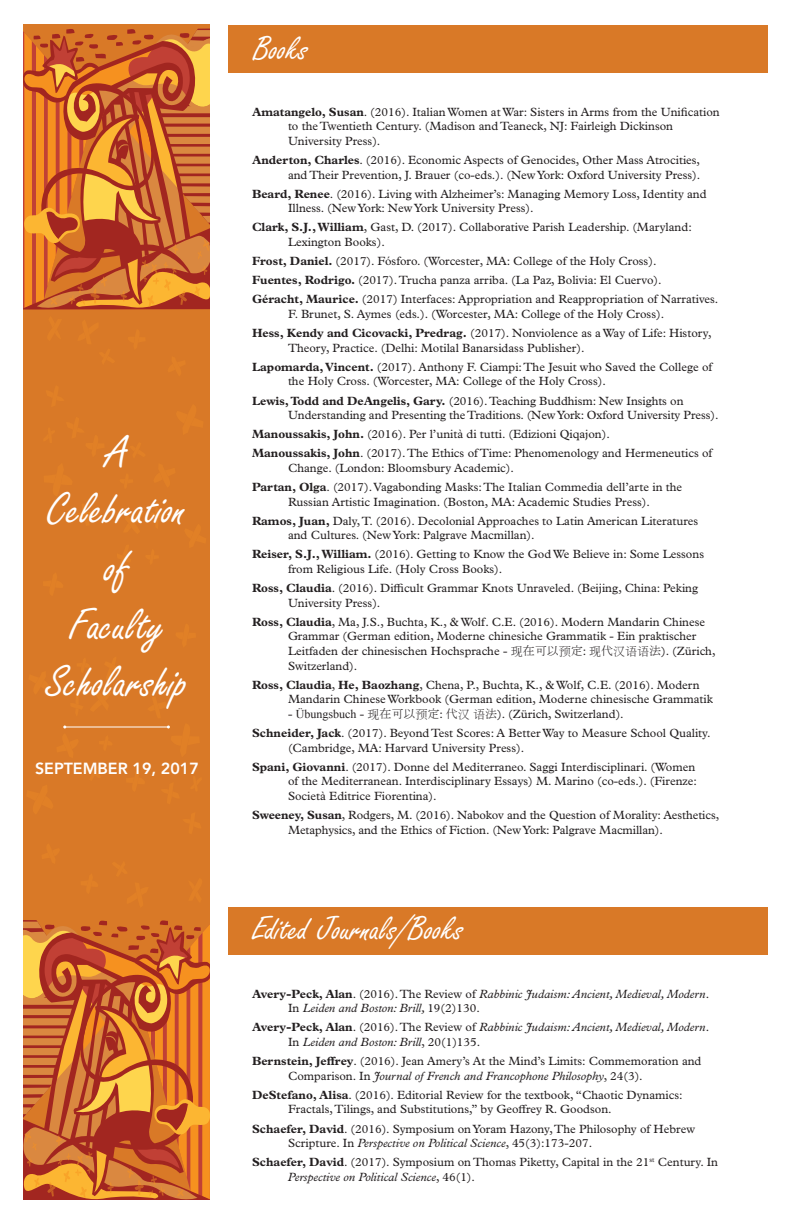
<style>
.page{position:relative;width:792px;height:1224px;background:#fff}
.page>*{position:absolute;margin:0;border:0;box-sizing:border-box;transform-origin:0 0}
.t1{font:48px/57.6px "Freestyle Script";color:#fff;text-align:center}
.t2{font:36px "Freestyle Script";color:#fff}
.t3{font:800 16px "Avenir LT Pro";color:#fff}
.t4{font:12px/14.6px "Plantin MT Pro";color:#231f20}
.t5{font:italic 12px/14.6px "Plantin MT Pro";color:#231f20}
.s1{font-weight:700}
.s2{font-family:"Ming Li U"}
.s3{font-family:"MS Mincho"}
.s4{font-family:"Times New Roman"}
.s5{font-weight:700;font-style:normal}
.s6{font-style:normal}
.s7{font-style:italic}
</style>
<div class="page">
<div style="left:24px;top:24px;width:186px;height:1176px;background:#d97927"></div>
<svg style="left:24px;top:28px;width:186px;height:282px"></svg>
<svg style="left:24px;top:920px;width:186px;height:280px"></svg>
<hr style="left:65px;top:727px;width:103px;height:1px;background:#fff">
<svg style="left:63px;top:726px;width:16px;height:3px"></svg>
<svg style="left:147px;top:725px;width:23px;height:4px"></svg>
<div style="left:228px;top:907px;width:540px;height:48px;background:#d97927"></div>
<div style="left:228px;top:25px;width:540px;height:48px;background:#d97927"></div>
<h1 class="t1" style="left:46px;top:425px;width:143px">A<br>Celebration of<br>Faculty<br>Scholarship</h1>
<h3 class="t3" style="left:35px;top:759px;width:165px">SEPTEMBER 19, 2017</h3>
<p class="t2" style="left:254px;top:30px;width:56px">Books</p>
<p class="t4" style="left:288px;top:105px;width:433px;text-indent:-36px"><span class="s1">Amatangelo, Susan</span>. (2016). Italian Women at War: Sisters in Arms from the Unification to the Twentieth Century. (Madison and Teaneck, NJ: Fairleigh Dickinson<br>University Press).</p>
<p class="t4" style="left:252px;top:153px;width:450px;text-align:right"><span class="s1">Anderton, Charles</span>. (2016). Economic Aspects of Genocides, Other Mass Atrocities, and Their Prevention, J. Brauer (co-eds.). (New York: Oxford University Press).</p>
<p class="t4" style="left:288px;top:187px;width:420px;text-indent:-36px"><span class="s1">Beard, Renee</span>. (2016). Living with Alzheimer’s: Managing Memory Loss, Identity and<br>Illness. (New York: New York University Press).</p>
<p class="t4" style="left:288px;top:220px;width:405px;text-indent:-36px"><span class="s1">Clark, S.J., William</span>, Gast, D. (2017). Collaborative Parish Leadership. (Maryland:<br>Lexington Books).</p>
<p class="t4" style="left:252px;top:252px;width:468px;line-height:19.1px"><span class="s1">Frost, Daniel.</span> (2017). Fósforo. (Worcester, MA: College of the Holy Cross).<br><span class="s1">Fuentes, Rodrigo.</span> (2017). Trucha panza arriba. (La Paz, Bolivia: El Cuervo).<br><span class="s1">Géracht, Maurice.</span> (2017) Interfaces: Appropriation and Reappropriation of Narratives.</p>
<p class="t4" style="left:252px;top:305px;width:461px;line-height:19.1px;text-indent:36px">F. Brunet, S. Aymes (eds.). (Worcester, MA: College of the Holy Cross).<br><span class="s1">Hess, Kendy and Cicovacki, Predrag.</span> (2017). Nonviolence as a Way of Life: History,</p>
<p class="t4" style="left:252px;top:338px;width:462px;line-height:19.1px;text-indent:36px">Theory, Practice. (Delhi: Motilal Banarsidass Publisher).<br><span class="s1">Lapomarda, Vincent.</span> (2017). Anthony F. Ciampi: The Jesuit who Saved the College of</p>
<p class="t4" style="left:252px;top:372px;width:433px;line-height:19.1px;text-indent:36px">the Holy Cross. (Worcester, MA: College of the Holy Cross).<br><span class="s1">Lewis, Todd and DeAngelis, Gary.</span> (2016). Teaching Buddhism: New Insights on</p>
<p class="t4" style="left:252px;top:406px;width:468px;line-height:19.1px;text-indent:36px">Understanding and Presenting the Traditions. (New York: Oxford University Press).<br><span class="s1">Manoussakis, John.</span> (2016). Per l’unità di tutti. (Edizioni Qiqajon).<br><span class="s1">Manoussakis, John</span>. (2017). The Ethics of Time: Phenomenology and Hermeneutics of</p>
<p class="t4" style="left:252px;top:458px;width:432px;line-height:19.1px;text-indent:36px">Change. (London: Bloomsbury Academic).<br><span class="s1">Partan, Olga</span>. (2017). Vagabonding Masks: The Italian Commedia dell’arte in the</p>
<p class="t4" style="left:252px;top:492px;width:448px;line-height:19.1px;text-indent:36px">Russian Artistic Imagination. (Boston, MA: Academic Studies Press).<br><span class="s1">Ramos, Juan,</span> Daly, T. (2016). Decolonial Approaches to Latin American Literatures</p>
<p class="t4" style="left:252px;top:526px;width:454px;line-height:19.1px;text-indent:36px">and Cultures. (New York: Palgrave Macmillan).<br><span class="s1">Reiser, S.J., William.</span> (2016). Getting to Know the God We Believe in: Some Lessons</p>
<p class="t4" style="left:252px;top:560px;width:448px;line-height:19.1px;text-indent:36px">from Religious Life. (Holy Cross Books).<br><span class="s1">Ross, Claudia</span>. (2016). Difficult Grammar Knots Unraveled. (Beijing, China: Peking</p>
<p class="t4" style="left:252px;top:593px;width:455px;line-height:19.1px;text-indent:36px">University Press).<br><span class="s1">Ross, Claudia</span>, Ma, J.S., Buchta, K., &amp; Wolf. C.E. (2016). Modern Mandarin Chinese</p>
<p class="t4" style="left:288px;top:629px;width:429px">Grammar (German edition, Moderne chinesiche Grammatik - Ein praktischer<br>Leitfaden der chinesischen Hochsprache - <span class="s2">现</span><span class="s3">在可以</span><span class="s2">预</span><span class="s3">定</span>: <span class="s2">现</span><span class="s3">代</span><span class="s2">汉语语</span><span class="s3">法</span>). (Zürich,<br>Switzerland).</p>
<p class="t4" style="left:288px;top:678px;width:426px;text-indent:-36px"><span class="s1">Ross, Claudia</span>, <span class="s1">He, Baozhang</span>, Chena, P., Buchta, K., &amp; Wolf, C.E. (2016). Modern<br>Mandarin Chinese Workbook (German edition, Moderne chinesische Grammatik</p>
<p class="t4" style="left:252px;top:704px;width:460px;line-height:19.1px;text-indent:36px">- <span class="s4">Übungsbuch</span> - <span class="s2">现</span><span class="s3">在可以</span><span class="s2">预</span><span class="s3">定</span>: <span class="s3">代</span><span class="s2">汉语</span><span class="s3">法</span>). (Zürich, Switzerland).<br><span class="s1">Schneider, Jack</span>. (2017). Beyond Test Scores: A Better Way to Measure School Quality.</p>
<p class="t4" style="left:252px;top:738px;width:445px;line-height:19.1px;text-indent:36px">(Cambridge, MA: Harvard University Press).<br><span class="s1">Spani, Giovanni</span>. (2017). Donne del Mediterraneo. Saggi Interdisciplinari. (Women</p>
<p class="t4" style="left:288px;top:774px;width:410px">of the Mediterranean. Interdisciplinary Essays) M. Marino (co-eds.). (Firenze:<br>Società Editrice Fiorentina).</p>
<p class="t4" style="left:288px;top:808px;width:433px;text-indent:-36px"><span class="s1">Sweeney, Susan</span>, Rodgers, M. (2016). Nabokov and the Question of Morality: Aesthetics,<br>Metaphysics, and the Ethics of Fiction. (New York: Palgrave Macmillan).</p>
<p class="t2" style="left:252px;top:910px;width:213px">Edited Journals/Books</p>
<p class="t5" style="left:288px;top:986px;width:423px;text-indent:-36px"><span class="s5">Avery-Peck, Alan</span><span class="s6">. (2016). The Review of</span> Rabbinic Judaism: Ancient, Medieval, Modern<span class="s6">.<br>In</span> Leiden and Boston: Brill, <span class="s6">19(2)130.</span></p>
<p class="t5" style="left:288px;top:1020px;width:423px;text-indent:-36px"><span class="s5">Avery-Peck, Alan</span><span class="s6">. (2016). The Review of</span> Rabbinic Judaism: Ancient, Medieval, Modern<span class="s6">.<br>In</span> Leiden and Boston: Brill<span class="s6">, 20(1)135.</span></p>
<p class="t4" style="left:288px;top:1054px;width:415px;text-indent:-36px"><span class="s1">Bernstein, Jeffrey</span>. (2016). Jean Amery’s At the Mind’s Limits: Commemoration and<br>Comparison. In <span class="s7">Journal of French and Francophone Philosophy</span>, 24(3).</p>
<p class="t4" style="left:288px;top:1088px;width:396px;text-indent:-36px"><span class="s1">DeStefano, Alisa</span>. (2016). Editorial Review for the textbook, “Chaotic Dynamics:<br>Fractals, Tilings, and Substitutions,” by Geoffrey R. Goodson.</p>
<p class="t4" style="left:288px;top:1121px;width:409px;text-indent:-36px"><span class="s1">Schaefer, David</span>. (2016). Symposium on Yoram Hazony, The Philosophy of Hebrew<br>Scripture. In <span class="s7">Perspective on Political Science</span>, 45(3):173-207.</p>
<p class="t4" style="left:288px;top:1155px;width:432px;text-indent:-36px"><span class="s1">Schaefer, David</span>. (2017). Symposium on Thomas Piketty, Capital in the 21<sup>st</sup> Century. In<br><span class="s7">Perspective on Political Science</span>, 46(1).</p>
</div>
